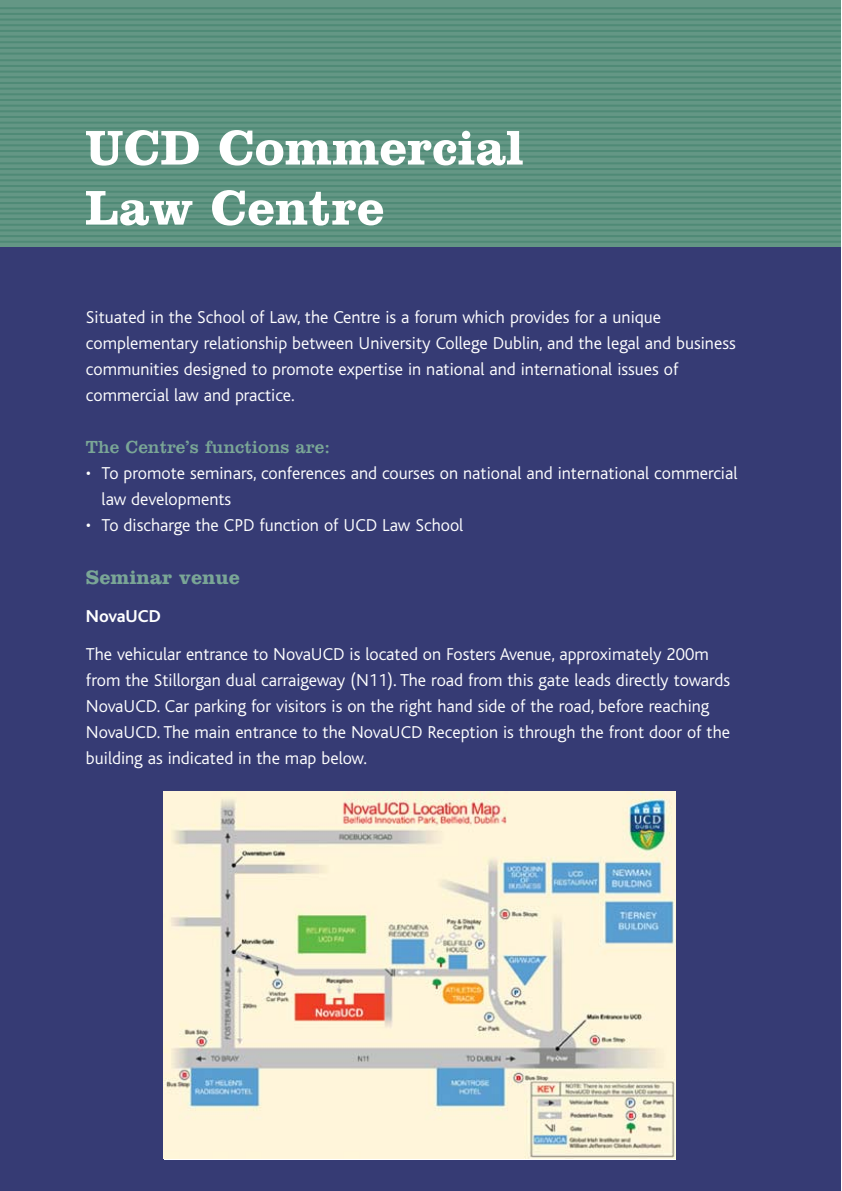
<style>
.page{position:relative;width:842px;height:1191px;background:#fff}
.page>*{position:absolute;margin:0;border:0;box-sizing:border-box;transform-origin:0 0}
.t1{font:700 50px/60px "Clarendon BT";color:#fff}
.t2{font:700 20px "Clarendon BT";color:#7aa696}
.t3{font:300 18px/26px "Bliss";color:#fff}
.t4{font:18px "Clarendon BT";color:#7aa696}
.t5{font:700 18px "Bliss";color:#fff}
</style>
<div class="page">
<div style="left:0;top:1px;width:840px;height:1190px;background:#363b74"></div>
<img style="left:164px;top:791px;width:512px;height:367px">
<div style="left:0;top:1px;width:840px;height:246px;background:#649785"></div>
<hr style="left:0;top:7px;width:840px;height:2px;background:#4f8a76">
<hr style="left:0;top:13px;width:840px;height:2px;background:#4f8a76">
<hr style="left:0;top:19px;width:840px;height:2px;background:#4f8a76">
<hr style="left:0;top:24px;width:840px;height:2px;background:#4f8a76">
<hr style="left:0;top:30px;width:840px;height:2px;background:#4f8a76">
<hr style="left:0;top:36px;width:840px;height:2px;background:#4f8a76">
<hr style="left:0;top:41px;width:840px;height:2px;background:#4f8a76">
<hr style="left:0;top:47px;width:840px;height:2px;background:#4f8a76">
<hr style="left:0;top:53px;width:840px;height:2px;background:#4f8a76">
<hr style="left:0;top:59px;width:840px;height:2px;background:#4f8a76">
<hr style="left:0;top:65px;width:840px;height:2px;background:#4f8a76">
<hr style="left:0;top:71px;width:840px;height:2px;background:#4f8a76">
<hr style="left:0;top:76px;width:840px;height:2px;background:#4f8a76">
<hr style="left:0;top:82px;width:840px;height:2px;background:#4f8a76">
<hr style="left:0;top:88px;width:840px;height:2px;background:#4f8a76">
<hr style="left:0;top:93px;width:840px;height:2px;background:#4f8a76">
<hr style="left:0;top:99px;width:840px;height:2px;background:#4f8a76">
<hr style="left:0;top:105px;width:840px;height:2px;background:#4f8a76">
<hr style="left:0;top:110px;width:840px;height:2px;background:#4f8a76">
<hr style="left:0;top:116px;width:840px;height:2px;background:#4f8a76">
<hr style="left:0;top:122px;width:840px;height:2px;background:#4f8a76">
<hr style="left:0;top:127px;width:840px;height:2px;background:#4f8a76">
<hr style="left:0;top:133px;width:840px;height:2px;background:#4f8a76">
<hr style="left:0;top:139px;width:840px;height:2px;background:#4f8a76">
<hr style="left:0;top:144px;width:840px;height:2px;background:#4f8a76">
<hr style="left:0;top:150px;width:840px;height:2px;background:#4f8a76">
<hr style="left:0;top:156px;width:840px;height:2px;background:#4f8a76">
<hr style="left:0;top:162px;width:840px;height:2px;background:#4f8a76">
<hr style="left:0;top:168px;width:840px;height:2px;background:#4f8a76">
<hr style="left:0;top:174px;width:840px;height:2px;background:#4f8a76">
<hr style="left:0;top:179px;width:840px;height:2px;background:#4f8a76">
<hr style="left:0;top:185px;width:840px;height:2px;background:#4f8a76">
<hr style="left:0;top:191px;width:840px;height:2px;background:#4f8a76">
<hr style="left:0;top:196px;width:840px;height:2px;background:#4f8a76">
<hr style="left:0;top:202px;width:840px;height:2px;background:#4f8a76">
<hr style="left:0;top:208px;width:840px;height:2px;background:#4f8a76">
<hr style="left:0;top:212px;width:840px;height:2px;background:#4f8a76">
<hr style="left:0;top:218px;width:840px;height:2px;background:#4f8a76">
<hr style="left:0;top:224px;width:840px;height:2px;background:#4f8a76">
<hr style="left:0;top:229px;width:840px;height:2px;background:#4f8a76">
<hr style="left:0;top:235px;width:840px;height:2px;background:#4f8a76">
<hr style="left:0;top:241px;width:840px;height:2px;background:#4f8a76">
<h1 class="t1" style="left:85px;top:123px;width:440px">UCD Commercial<br>Law Centre</h1>
<p class="t3" style="left:86px;top:305px;width:651px">Situated in the School of Law, the Centre is a forum which provides for a unique complementary relationship between University College Dublin, and the legal and business communities designed to promote expertise in national and international issues of commercial law and practice.</p>
<p class="t4" style="left:86px;top:440px;width:245px">The Centre’s functions are:</p>
<p class="t3" style="left:102px;top:461px;width:637px;text-indent:-16px">• To promote seminars, conferences and courses on national and international commercial law developments</p>
<p class="t3" style="left:86px;top:513px;width:379px">• To discharge the CPD function of UCD Law School</p>
<p class="t2" style="left:86px;top:569px;width:155px">Seminar venue</p>
<p class="t5" style="left:86px;top:608px;width:76px">NovaUCD</p>
<p class="t3" style="left:86px;top:641px;width:646px">The vehicular entrance to NovaUCD is located on Fosters Avenue, approximately 200m from the Stillorgan dual carraigeway (N11). The road from this gate leads directly towards NovaUCD. Car parking for visitors is on the right hand side of the road, before reaching NovaUCD. The main entrance to the NovaUCD Reception is through the front door of the building as indicated in the map below.</p>
</div>
